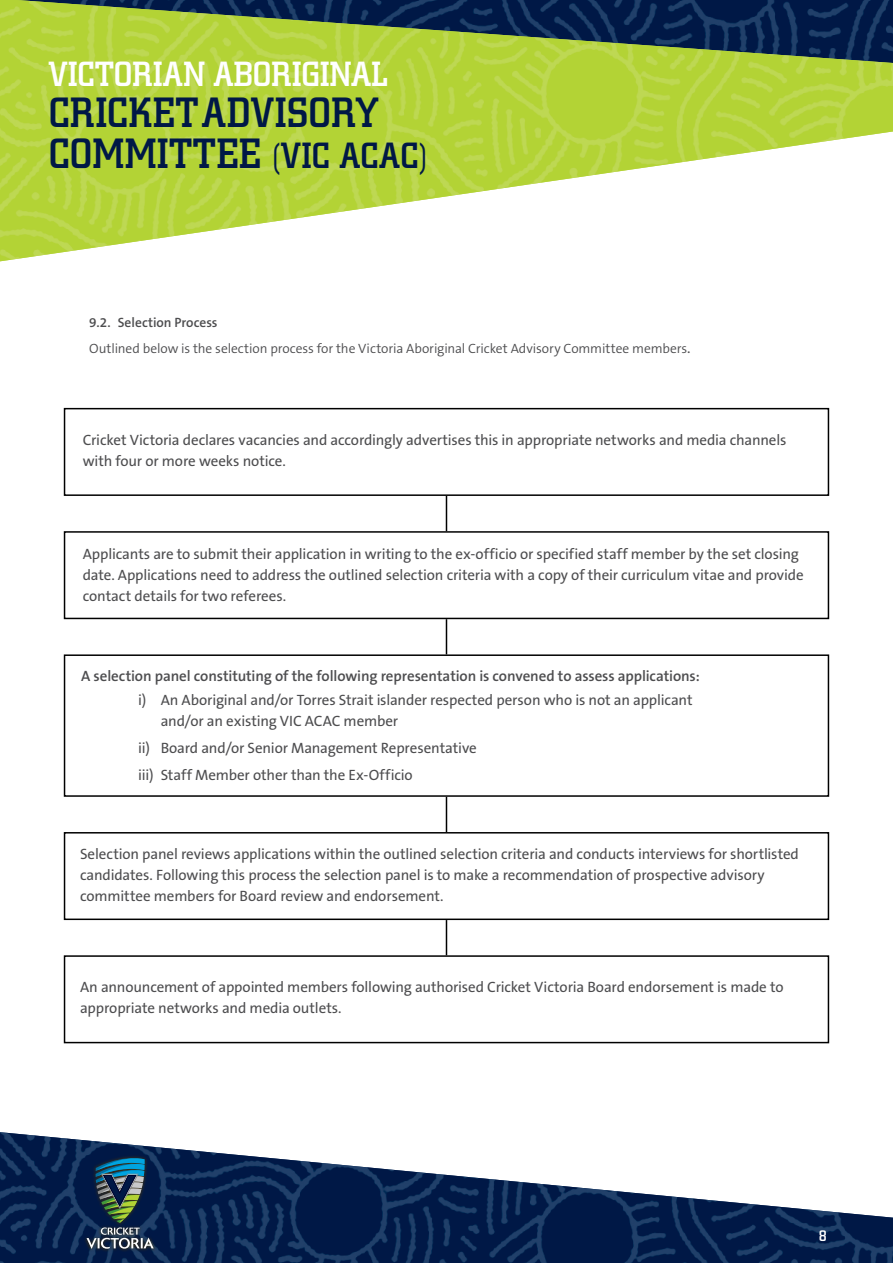
<style>
.page{position:relative;width:893px;height:1263px;background:#fff}
.page>*{position:absolute;margin:0;border:0;box-sizing:border-box;transform-origin:0 0}
.t1{font:500 41.7px/41.1px "City";letter-spacing:.02em;color:#001846}
.t2{font:500 34.5px "City";letter-spacing:.015em;color:#fff}
.Intro_Text{font:15px/21px "The Sans B5 Plain";letter-spacing:-.01em;color:#4d4d4f}
.Intro_Text-2{font:600 15px "The Sans B6";letter-spacing:-.005em;color:#4d4d4f}
.t3{font:500 15px "City";color:#fff}
.Body_Copy{font:300 13.5px "The Sans B4";letter-spacing:-.005em;color:#4d4d4f}
.Body_Copy_Indent_2{font:600 13.5px "The Sans B6";color:#4d4d4f}
.s1{font-size:36px}
.s2{font-family:"The Sans B5 Plain";font-weight:400;font-size:15px}
</style>
<div class="page">
<svg style="left:63px;top:407px;width:767px;height:637px"></svg>
<img style="left:0;top:1132px;width:893px;height:131px">
<img style="left:0;top:0;width:893px;height:262px">
<div style="left:83px;top:1154px;width:74px;height:98px;background:#563c00;opacity:.85"></div>
<img style="left:87px;top:1154px;width:67px;height:95px">
<h2 class="t2" style="left:49px;top:55px;width:341px">VICTORIAN ABORIGINAL</h2>
<h1 class="t1" style="left:49px;top:93px;width:380px">CRICKETADVISORY<br>COMMITTEE <span class="s1">(VIC ACAC)</span></h1>
<p class="Body_Copy_Indent_2" style="left:89px;top:315px;width:130px">9.2. Selection Process</p>
<p class="Body_Copy" style="left:89px;top:341px;width:603px">Outlined below is the selection process for the Victoria Aboriginal Cricket Advisory Committee members<span class="s2">.</span></p>
<p class="Intro_Text" style="left:83px;top:430px;width:705px">Cricket Victoria declares vacancies and accordingly advertises this in appropriate networks and media channels with four or more weeks notice.</p>
<p class="Intro_Text" style="left:83px;top:544px;width:723px">Applicants are to submit their application in writing to the ex-officio or specified staff member by the set closing date. Applications need to address the outlined selection criteria with a copy of their curriculum vitae and provide contact details for two referees.</p>
<p class="Intro_Text-2" style="left:81px;top:668px;width:620px">A selection panel constituting of the following representation is convened to assess applications:</p>
<p class="Intro_Text" style="left:161px;top:690px;width:534px;text-indent:-23px">i) An Aboriginal and/or Torres Strait islander respected person who is not an applicant and/or an existing VIC ACAC member</p>
<p class="Intro_Text" style="left:138px;top:738px;width:340px">ii) Board and/or Senior Management Representative</p>
<p class="Intro_Text" style="left:138px;top:765px;width:276px">iii) Staff Member other than the Ex-Officio</p>
<p class="Intro_Text" style="left:80px;top:844px;width:720px">Selection panel reviews applications within the outlined selection criteria and conducts interviews for shortlisted candidates. Following this process the selection panel is to make a recommendation of prospective advisory committee members for Board review and endorsement.</p>
<p class="Intro_Text" style="left:80px;top:977px;width:705px">An announcement of appointed members following authorised Cricket Victoria Board endorsement is made to appropriate networks and media outlets.</p>
<p class="t3" style="left:819px;top:1228px;width:10px">8</p>
</div>
